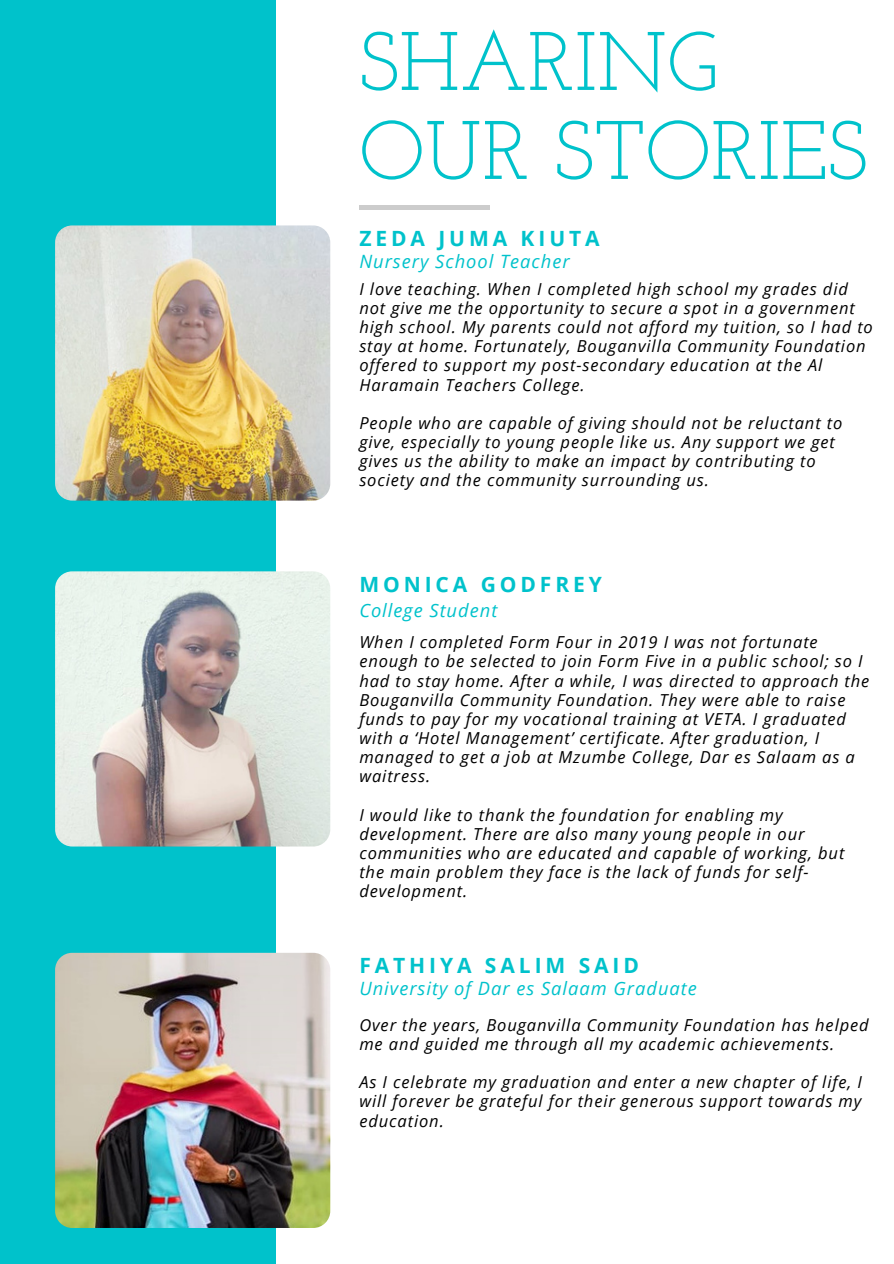
<style>
.page{position:relative;width:894px;height:1264px;background:#fff}
.page>*{position:absolute;margin:0;border:0;box-sizing:border-box;transform-origin:0 0}
.t1{font:82.8px/88.9px "Josefin Slab";color:#00c2cb}
.t2{font:700 21px "Open Sans";letter-spacing:.185em;color:#00c2cb}
.t3{font:italic 18.3px "Open Sans";letter-spacing:.055em;color:#00c2cb}
.t4{font:italic 16.5px/19.2px "Open Sans";letter-spacing:.055em;color:#000}
</style>
<div class="page">
<div style="left:0;top:0;width:276px;height:1263px;background:#00c2cb"></div>
<div style="left:359px;top:205px;width:131px;height:5px;background:#ccc"></div>
<img style="left:55px;top:225px;width:275px;height:275px;border-radius:17px">
<img style="left:55px;top:952px;width:275px;height:275px;border-radius:17px">
<img style="left:55px;top:571px;width:275px;height:275px;border-radius:17px">
<p class="t1" style="left:359px;top:25px;width:509px">SHARING<br>OUR STORIES</p>
<p class="t2" style="left:359px;top:224px;width:242px">ZEDA JUMA KIUTA</p>
<p class="t4" style="left:359px;top:279px;width:515px">I love teaching. When I completed high school my grades did not give me the opportunity to secure a spot in a government high school. My parents could not afford my tuition, so I had to stay at home. Fortunately, Bouganvilla Community Foundation offered to support my post-secondary education at the Al Haramain Teachers College.</p>
<p class="t4" style="left:359px;top:413px;width:484px">People who are capable of giving should not be reluctant to give, especially to young people like us. Any support we get gives us the ability to make an impact by contributing to society and the community surrounding us.</p>
<p class="t3" style="left:359px;top:248px;width:212px">Nursery School Teacher</p>
<p class="t2" style="left:359px;top:569px;width:244px">MONICA GODFREY</p>
<p class="t3" style="left:359px;top:597px;width:139px">College Student</p>
<p class="t4" style="left:359px;top:632px;width:511px">When I completed Form Four in 2019 I was not fortunate enough to be selected to join Form Five in a public school; so I had to stay home. After a while, I was directed to approach the Bouganvilla Community Foundation. They were able to raise funds to pay for my vocational training at VETA. I graduated with a ‘Hotel Management’ certificate. After graduation, I managed to get a job at Mzumbe College, Dar es Salaam as a waitress.</p>
<p class="t4" style="left:359px;top:804px;width:486px">I would like to thank the foundation for enabling my development. There are also many young people in our communities who are educated and capable of working, but the main problem they face is the lack of funds for self&shy;development.</p>
<p class="t2" style="left:359px;top:951px;width:281px">FATHIYA SALIM SAID</p>
<p class="t3" style="left:359px;top:975px;width:339px">University of Dar es Salaam Graduate</p>
<p class="t4" style="left:359px;top:1014px;width:510px">Over the years, Bouganvilla Community Foundation has helped me and guided me through all my academic achievements.</p>
<p class="t4" style="left:359px;top:1072px;width:504px;text-align:justify">As I celebrate my graduation and enter a new chapter of life, I will forever be grateful for their generous support towards my education.</p>
</div>
